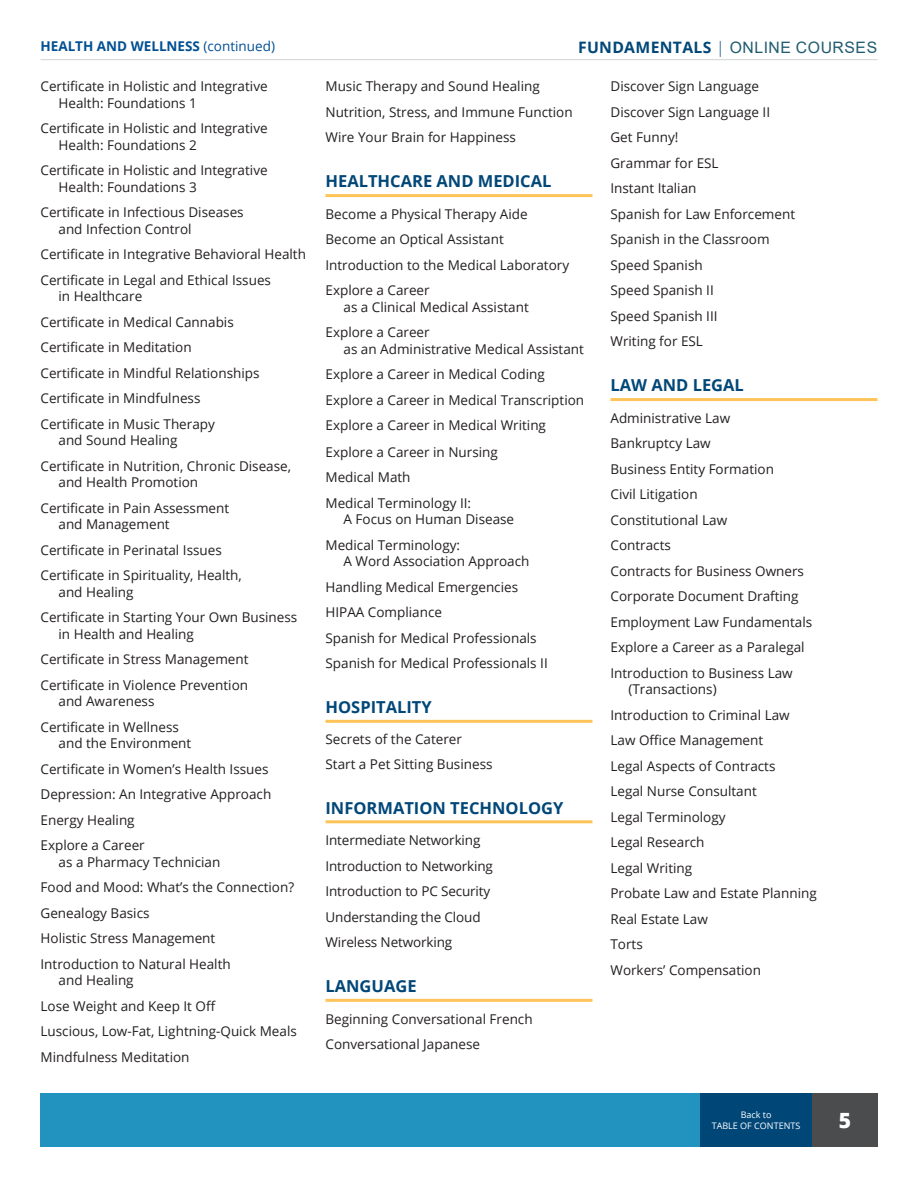
<style>
.page{position:relative;width:918px;height:1188px;background:#fff}
.page>*{position:absolute;margin:0;border:0;box-sizing:border-box;transform-origin:0 0}
.t1{font:800 21px "Open Sans";color:#fff}
.t2{font:700 16.5px "Open Sans";color:#004778}
.t3{font:15.75px "Arial";letter-spacing:.035em;color:#205c70}
.t4{font:13.5px/25.5px "Open Sans";color:#231f20}
.t5{font:700 13.5px "Open Sans";color:#004f92}
.t6{font:9px/10.8px "Open Sans";color:#fff;text-align:center}
.s1{font-weight:400}
.s2{font-family:"Open Sans";font-weight:700;color:#004778}
.s3{font-family:"Open Sans";font-weight:300;color:#004778}
</style>
<div class="page">
<div style="left:40px;top:1094px;width:838px;height:54px;background:#2292be"></div>
<div style="left:812px;top:1094px;width:66px;height:54px;background:#4b4c4d"></div>
<hr style="left:40px;top:59px;width:838px;height:1px;background:#d1d2d4">
<div style="left:701px;top:1094px;width:111px;height:54px;background:#004778"></div>
<hr style="left:326px;top:194px;width:266px;height:3px;background:#fec459">
<hr style="left:326px;top:720px;width:266px;height:3px;background:#fec459">
<hr style="left:326px;top:820px;width:266px;height:3px;background:#fec459">
<hr style="left:326px;top:999px;width:266px;height:3px;background:#fec459">
<hr style="left:610px;top:398px;width:268px;height:3px;background:#fec459">
<p class="t5" style="left:41px;top:36px;width:236px">HEALTH AND WELLNESS <span class="s1">(continued)</span></p>
<p class="t4" style="left:58px;top:78px;width:211px;line-height:16.5px;text-indent:-18px">Certificate in Holistic and Integrative<br>Health: Foundations 1</p>
<p class="t4" style="left:58px;top:120px;width:211px;line-height:16.5px;text-indent:-18px">Certificate in Holistic and Integrative<br>Health: Foundations 2</p>
<p class="t4" style="left:58px;top:162px;width:211px;line-height:16.5px;text-indent:-18px">Certificate in Holistic and Integrative<br>Health: Foundations 3</p>
<p class="t4" style="left:59px;top:204px;width:187px;line-height:16.5px;text-indent:-18px">Certificate in Infectious Diseases and Infection Control</p>
<p class="t4" style="left:41px;top:241px;width:267px">Certificate in Integrative Behavioral Health<br>Certificate in Legal and Ethical Issues</p>
<p class="t4" style="left:41px;top:283px;width:221px;text-indent:18px">in Healthcare<br>Certificate in Medical Cannabis<br>Certificate in Meditation<br>Certificate in Mindful Relationships<br>Certificate in Mindfulness<br>Certificate in Music Therapy</p>
<p class="t4" style="left:41px;top:427px;width:252px;text-indent:18px">and Sound Healing<br>Certificate in Nutrition, Chronic Disease,</p>
<p class="t4" style="left:41px;top:469px;width:190px;text-indent:18px">and Health Promotion<br>Certificate in Pain Assessment</p>
<p class="t4" style="left:41px;top:511px;width:203px;text-indent:18px">and Management<br>Certificate in Perinatal Issues<br>Certificate in Spirituality, Health,</p>
<p class="t4" style="left:41px;top:579px;width:258px;text-indent:18px">and Healing<br>Certificate in Starting Your Own Business</p>
<p class="t4" style="left:41px;top:621px;width:210px;text-indent:18px">in Health and Healing<br>Certificate in Stress Management<br>Certificate in Violence Prevention</p>
<p class="t4" style="left:41px;top:688px;width:140px;text-align:center">and Awareness<br>Certificate in Wellness</p>
<p class="t4" style="left:41px;top:730px;width:232px;text-indent:18px">and the Environment<br>Certificate in Women’s Health Issues<br>Depression: An Integrative Approach<br>Energy Healing<br>Explore a Career</p>
<p class="t4" style="left:41px;top:849px;width:255px;text-indent:18px">as a Pharmacy Technician<br>Food and Mood: What’s the Connection?<br>Genealogy Basics<br>Holistic Stress Management<br>Introduction to Natural Health</p>
<p class="t4" style="left:41px;top:967px;width:258px;text-indent:18px">and Healing<br>Lose Weight and Keep It Off<br>Luscious, Low-Fat, Lightning-Quick Meals<br>Mindfulness Meditation</p>
<p class="t3" style="left:578px;top:36px;width:301px"><span class="s2">FUNDAMENTALS</span> <span class="s3">|</span> ONLINE COURSES</p>
<p class="t4" style="left:326px;top:73px;width:249px">Music Therapy and Sound Healing<br>Nutrition, Stress, and Immune Function<br>Wire Your Brain for Happiness</p>
<p class="t2" style="left:326px;top:170px;width:228px">HEALTHCARE AND MEDICAL</p>
<p class="t4" style="left:326px;top:201px;width:245px">Become a Physical Therapy Aide<br>Become an Optical Assistant<br>Introduction to the Medical Laboratory<br>Explore a Career</p>
<p class="t4" style="left:326px;top:294px;width:205px;text-indent:18px">as a Clinical Medical Assistant<br>Explore a Career</p>
<p class="t4" style="left:326px;top:336px;width:260px;text-indent:18px">as an Administrative Medical Assistant<br>Explore a Career in Medical Coding<br>Explore a Career in Medical Transcription<br>Explore a Career in Medical Writing<br>Explore a Career in Nursing<br>Medical Math<br>Medical Terminology II:</p>
<p class="t4" style="left:326px;top:506px;width:190px;text-indent:18px">A Focus on Human Disease<br>Medical Terminology:</p>
<p class="t4" style="left:326px;top:548px;width:224px;text-indent:18px">A Word Association Approach<br>Handling Medical Emergencies<br>HIPAA Compliance<br>Spanish for Medical Professionals<br>Spanish for Medical Professionals II</p>
<p class="t2" style="left:326px;top:695px;width:108px">HOSPITALITY</p>
<p class="t4" style="left:326px;top:726px;width:169px;line-height:24.8px">Secrets of the Caterer<br>Start a Pet Sitting Business</p>
<p class="t2" style="left:326px;top:796px;width:239px">INFORMATION TECHNOLOGY</p>
<p class="t4" style="left:326px;top:827px;width:169px">Intermediate Networking<br>Introduction to Networking<br>Introduction to PC Security<br>Understanding the Cloud<br>Wireless Networking</p>
<p class="t2" style="left:326px;top:974px;width:93px">LANGUAGE</p>
<p class="t4" style="left:326px;top:1006px;width:209px">Beginning Conversational French<br>Conversational Japanese</p>
<p class="t4" style="left:610px;top:73px;width:186px">Discover Sign Language<br>Discover Sign Language II<br>Get Funny!<br>Grammar for ESL<br>Instant Italian<br>Spanish for Law Enforcement<br>Spanish in the Classroom<br>Speed Spanish<br>Speed Spanish II<br>Speed Spanish III<br>Writing for ESL</p>
<p class="t2" style="left:610px;top:374px;width:135px">LAW AND LEGAL</p>
<p class="t4" style="left:610px;top:405px;width:203px">Administrative Law<br>Bankruptcy Law<br>Business Entity Formation<br>Civil Litigation<br>Constitutional Law<br>Contracts<br>Contracts for Business Owners<br>Corporate Document Drafting<br>Employment Law Fundamentals<br>Explore a Career as a Paralegal<br>Introduction to Business Law</p>
<p class="t4" style="left:610px;top:676px;width:208px;text-indent:18px">(Transactions)<br>Introduction to Criminal Law<br>Law Office Management<br>Legal Aspects of Contracts<br>Legal Nurse Consultant<br>Legal Terminology<br>Legal Research<br>Legal Writing<br>Probate Law and Estate Planning<br>Real Estate Law<br>Torts<br>Workers’ Compensation</p>
<p class="t6" style="left:712px;top:1109px;width:90px">Back to<br>TABLE OF CONTENTS</p>
<h1 class="t1" style="left:839px;top:1104px;width:14px">5</h1>
</div>
